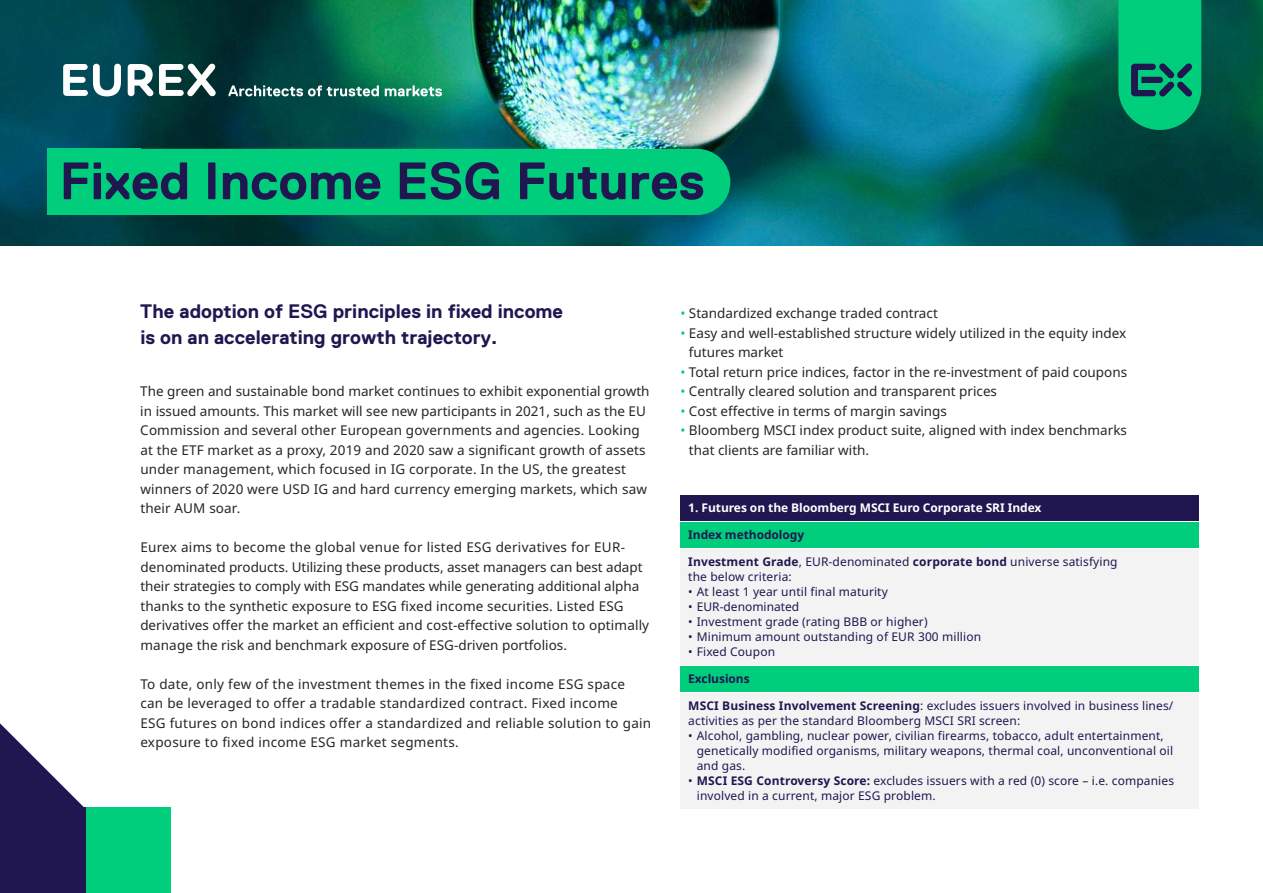
<style>
.page{position:relative;width:1263px;height:893px;background:#fff}
.page>*{position:absolute;margin:0;border:0;box-sizing:border-box;transform-origin:0 0}
.t1{font:700 52.5px "Replica";color:#201751}
.t2{font:700 19.5px/25.5px "Replica";color:#201751}
.t3{font:13.5px/19.5px "Noto Sans";color:#272526}
.t4{font:13.5px/19.5px "Noto Sans";letter-spacing:.02em;color:#272526}
.t5{font:12px/15px "Noto Sans";letter-spacing:.01em;color:#201751}
.t6{font:700 12px "Noto Sans";letter-spacing:-.005em;color:#fff}
.t7{font:700 12px "Noto Sans";letter-spacing:-.005em;color:#201751}
.s1{color:#00ce7d}
.s2{font-weight:700}
</style>
<div class="page">
<img style="left:0;top:0;width:1263px;height:246px">
<div style="left:63px;top:149px;width:667px;height:66px;background:#00ce7d;border-radius:33px"></div>
<div style="left:47px;top:149px;width:93px;height:66px;background:#00ce7d"></div>
<svg style="left:63px;top:64px;width:153px;height:32px"></svg>
<svg style="left:228px;top:85px;width:151px;height:11px"></svg>
<svg style="left:385px;top:85px;width:57px;height:11px"></svg>
<svg style="left:1118px;top:0;width:83px;height:130px;background:#03b274"></svg>
<div style="left:680px;top:496px;width:519px;height:25px;background:#201751"></div>
<div style="left:680px;top:523px;width:519px;height:25px;background:#00ce7d"></div>
<div style="left:680px;top:550px;width:519px;height:115px;background:#f3f3f3"></div>
<div style="left:680px;top:667px;width:519px;height:25px;background:#00ce7d"></div>
<div style="left:680px;top:694px;width:519px;height:115px;background:#f3f3f3"></div>
<div style="left:85px;top:808px;width:85px;height:85px;background:#00ce7d"></div>
<div style="left:0;top:808px;width:85px;height:85px;background:#201751"></div>
<svg style="left:0;top:723px;width:85px;height:85px"></svg>
<h1 class="t1" style="left:60px;top:152px;width:647px">Fixed Income ESG Futures</h1>
<h2 class="t2" style="left:140px;top:299px;width:424px">The adoption of ESG principles in fixed income is on an accelerating growth trajectory.</h2>
<p class="t3" style="left:140px;top:382px;width:511px">The green and sustainable bond market continues to exhibit exponential growth in issued amounts. This market will see new participants in 2021, such as the EU Commission and several other European governments and agencies. Looking at the ETF market as a proxy, 2019 and 2020 saw a significant growth of assets under management, which focused in IG corporate. In the US, the greatest winners of 2020 were USD IG and hard currency emerging markets, which saw their AUM soar.</p>
<p class="t3" style="left:140px;top:538px;width:510px">Eurex aims to become the global venue for listed ESG derivatives for EUR&shy;denominated products. Utilizing these products, asset managers can best adapt their strategies to comply with ESG mandates while generating additional alpha thanks to the synthetic exposure to ESG fixed income securities. Listed ESG derivatives offer the market an efficient and cost-effective solution to optimally manage the risk and benchmark exposure of ESG-driven portfolios.</p>
<p class="t4" style="left:140px;top:674px;width:512px">To date, only few of the investment themes in the fixed income ESG space can be leveraged to offer a tradable standardized contract. Fixed income<br>ESG futures on bond indices offer a standardized and reliable solution to gain exposure to fixed income ESG market segments.</p>
<p class="t3" style="left:680px;top:304px;width:259px"><span class="s1">•</span> Standardized exchange traded contract</p>
<p class="t3" style="left:689px;top:323px;width:439px;text-indent:-9px"><span class="s1">•</span> Easy and well-established structure widely utilized in the equity index futures market</p>
<p class="t3" style="left:680px;top:362px;width:448px"><span class="s1">•</span> Total return price indices, factor in the re-investment of paid coupons</p>
<p class="t3" style="left:680px;top:382px;width:318px"><span class="s1">•</span> Centrally cleared solution and transparent prices</p>
<p class="t3" style="left:680px;top:401px;width:268px"><span class="s1">•</span> Cost effective in terms of margin savings</p>
<p class="t3" style="left:689px;top:421px;width:440px;text-indent:-9px"><span class="s1">•</span> Bloomberg MSCI index product suite, aligned with index benchmarks that clients are familiar with.</p>
<p class="t6" style="left:688px;top:499px;width:355px">1. Futures on the Bloomberg MSCI Euro Corporate SRI Index</p>
<p class="t7" style="left:688px;top:526px;width:118px">Index methodology</p>
<p class="t5" style="left:688px;top:554px;width:431px"><span class="s2">Investment Grade</span>, EUR-denominated <span class="s2">corporate bond</span> universe satisfying the below criteria:</p>
<p class="t5" style="left:688px;top:584px;width:201px">• At least 1 year until final maturity</p>
<p class="t5" style="left:688px;top:599px;width:113px">• EUR-denominated</p>
<p class="t5" style="left:688px;top:614px;width:241px">• Investment grade (rating BBB or higher)</p>
<p class="t5" style="left:688px;top:629px;width:294px">• Minimum amount outstanding of EUR 300 million</p>
<p class="t5" style="left:688px;top:644px;width:88px">• Fixed Coupon</p>
<p class="t7" style="left:688px;top:670px;width:63px">Exclusions</p>
<p class="t5" style="left:688px;top:698px;width:487px"><span class="s2">MSCI Business Involvement Screening</span>: excludes issuers involved in business lines/ activities as per the standard Bloomberg MSCI SRI screen:</p>
<p class="t5" style="left:697px;top:728px;width:478px;text-indent:-9px">• Alcohol, gambling, nuclear power, civilian firearms, tobacco, adult entertainment, genetically modified organisms, military weapons, thermal coal, unconventional oil and gas.</p>
<p class="t5" style="left:697px;top:773px;width:479px;text-indent:-9px">• <span class="s2">MSCI ESG Controversy Score:</span> excludes issuers with a red (0) score – i.e. companies involved in a current, major ESG problem.</p>
</div>
